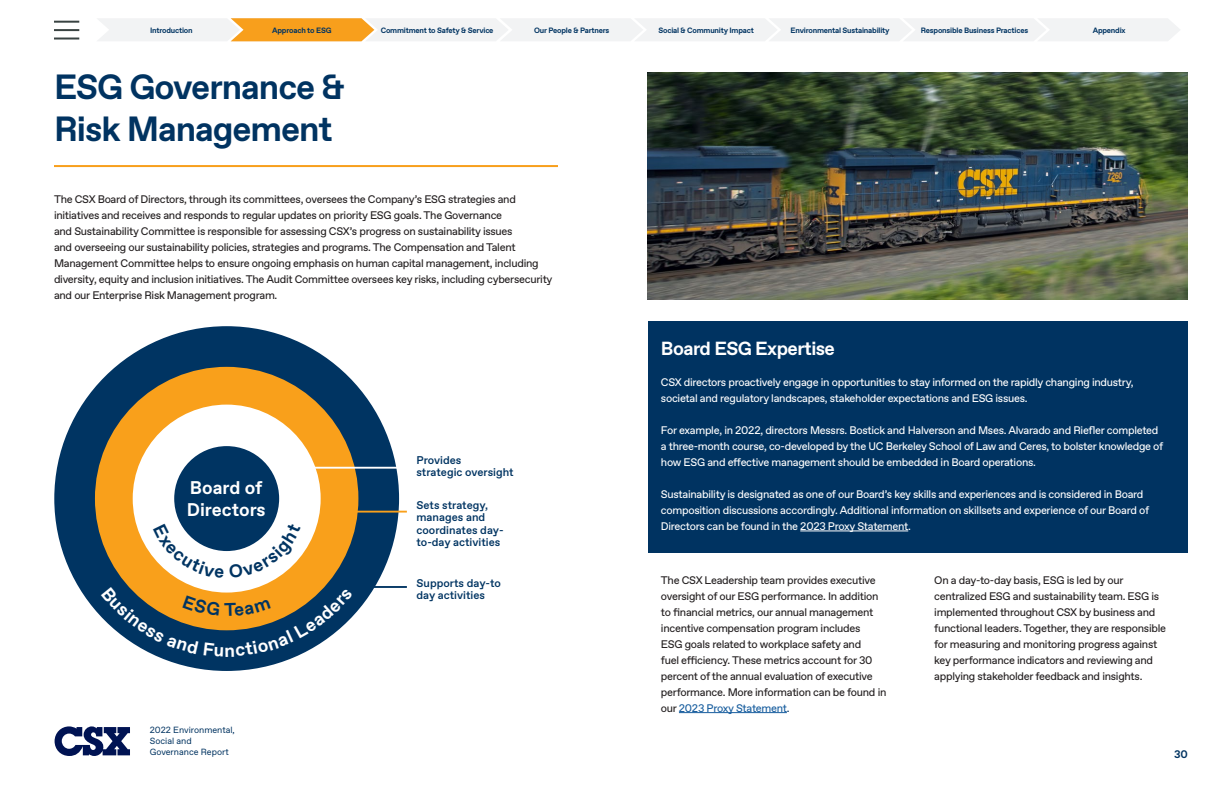
<style>
.page{position:relative;width:1224px;height:792px;background:#fff}
.page>*{position:absolute;margin:0;border:0;box-sizing:border-box;transform-origin:0 0}
.t1{font:700 35px/42px "ABC Favorit";letter-spacing:-.03em;color:#003361}
.t2{font:700 19px "ABC Favorit";letter-spacing:-.03em;color:#fff}
.t3{font:700 18.4px/22px "ABC Favorit";color:#fff}
.t4{font:500 11.2px/12.5px "ABC Favorit";color:#003462}
.t5{font:11px/16px "ABC Favorit";letter-spacing:-.025em;color:#231f20}
.t6{font:11px/16px "ABC Favorit";letter-spacing:-.025em;color:#fff}
.t7{font:700 11px "ABC Favorit";color:#003361}
.t8{font:9px/10.8px "ABC Favorit";color:#003361}
.t9{font:700 7.7px "ABC Favorit";letter-spacing:-.025em;color:#003361}
.s1{color:#175d9e}
.s2{color:#003361}
</style>
<div class="page">
<svg style="left:55px;top:726px;width:75px;height:30px"></svg>
<hr style="left:54px;top:29px;width:25px;height:2px;background:#394342">
<hr style="left:54px;top:21px;width:25px;height:2px;background:#394342">
<hr style="left:54px;top:38px;width:25px;height:2px;background:#394342">
<hr style="left:54px;top:165px;width:504px;height:2px;background:#f89f1c">
<hr style="left:679px;top:712px;width:108px;height:1px;background:#175d9e">
<div style="left:648px;top:322px;width:540px;height:231px;background:#003361"></div>
<hr style="left:800px;top:531px;width:108px;height:1px;background:#fff">
<img style="left:647px;top:72px;width:541px;height:228px">
<div style="left:54px;top:326px;width:345px;height:345px;background:#003462;border-radius:50%"></div>
<div style="left:95px;top:367px;width:263px;height:263px;background:#f9a01b;border-radius:50%"></div>
<div style="left:133px;top:405px;width:188px;height:188px;background:#fff;border-radius:50%"></div>
<div style="left:174px;top:446px;width:105px;height:105px;background:#003462;border-radius:50%"></div>
<hr style="left:311px;top:467px;width:96px;height:2px;background:#fff">
<hr style="left:349px;top:511px;width:58px;height:2px;background:#f9a01b">
<hr style="left:368px;top:586px;width:39px;height:2px;background:#003462">
<svg style="left:98px;top:18px;width:1082px;height:23px"></svg>
<svg style="left:153px;top:523px;width:148px;height:56px"></svg>
<svg style="left:101px;top:587px;width:252px;height:70px"></svg>
<p class="t9" style="left:150px;top:26px;width:44px">Introduction</p>
<p class="t9" style="left:381px;top:26px;width:114px">Commitment to Safety &amp; Service</p>
<p class="t9" style="left:534px;top:26px;width:77px">Our People &amp; Partners</p>
<p class="t9" style="left:658px;top:26px;width:97px">Social &amp; Community Impact</p>
<p class="t9" style="left:791px;top:26px;width:100px">Environmental Sustainability</p>
<p class="t9" style="left:921px;top:26px;width:109px">Responsible Business Practices</p>
<p class="t9" style="left:1093px;top:26px;width:34px">Appendix</p>
<p class="t9" style="left:272px;top:26px;width:61px">Approach to ESG</p>
<p class="t1" style="left:54px;top:67px;width:292px">ESG Governance &amp;<br>Risk Management</p>
<p class="t5" style="left:54px;top:192px;width:500px">The CSX Board of Directors, through its committees, oversees the Company’s ESG strategies and initiatives and receives and responds to regular updates on priority ESG goals. The Governance<br>and Sustainability Committee is responsible for assessing CSX’s progress on sustainability issues<br>and overseeing our sustainability policies, strategies and programs. The Compensation and Talent Management Committee helps to ensure ongoing emphasis on human capital management, including diversity, equity and inclusion initiatives. The Audit Committee oversees key risks, including cybersecurity and our Enterprise Risk Management program.</p>
<p class="t3" style="left:187px;top:477px;width:80px">Board of<br>Directors</p>
<p class="t8" style="left:150px;top:725px;width:87px">2022 Environmental,<br>Social and<br>Governance Report</p>
<p class="t4" style="left:417px;top:454px;width:99px">Provides<br>strategic oversight</p>
<p class="t4" style="left:417px;top:499px;width:89px">Sets strategy, manages and coordinates day&shy;to-day activities</p>
<p class="t4" style="left:417px;top:577px;width:86px">Supports day-to day activities</p>
<p class="t2" style="left:661px;top:337px;width:176px">Board ESG Expertise</p>
<p class="t6" style="left:661px;top:374px;width:474px">CSX directors proactively engage in opportunities to stay informed on the rapidly changing industry, societal and regulatory landscapes, stakeholder expectations and ESG issues.</p>
<p class="t6" style="left:661px;top:422px;width:504px">For example, in 2022, directors Messrs. Bostick and Halverson and Mses. Alvarado and Riefler completed a three-month course, co-developed by the UC Berkeley School of Law and Ceres, to bolster knowledge of how ESG and effective management should be embedded in Board operations.</p>
<p class="t6" style="left:661px;top:486px;width:490px">Sustainability is designated as one of our Board’s key skills and experiences and is considered in Board composition discussions accordingly. Additional information on skillsets and experience of our Board of<br>Directors can be found in the 2023 Proxy Statement.</p>
<p class="t5" style="left:661px;top:572px;width:227px">The CSX Leadership team provides executive oversight of our ESG performance. In addition to financial metrics, our annual management incentive compensation program includes<br>ESG goals related to workplace safety and<br>fuel efficiency. These metrics account for 30 percent of the annual evaluation of executive performance. More information can be found in our <span class="s1">2023 Proxy Statement</span><span class="s2">.</span></p>
<p class="t5" style="left:934px;top:572px;width:233px">On a day-to-day basis, ESG is led by our centralized ESG and sustainability team. ESG is implemented throughout CSX by business and functional leaders. Together, they are responsible for measuring and monitoring progress against key performance indicators and reviewing and applying stakeholder feedback and insights.</p>
<p class="t7" style="left:1174px;top:748px;width:15px">30</p>
</div>
